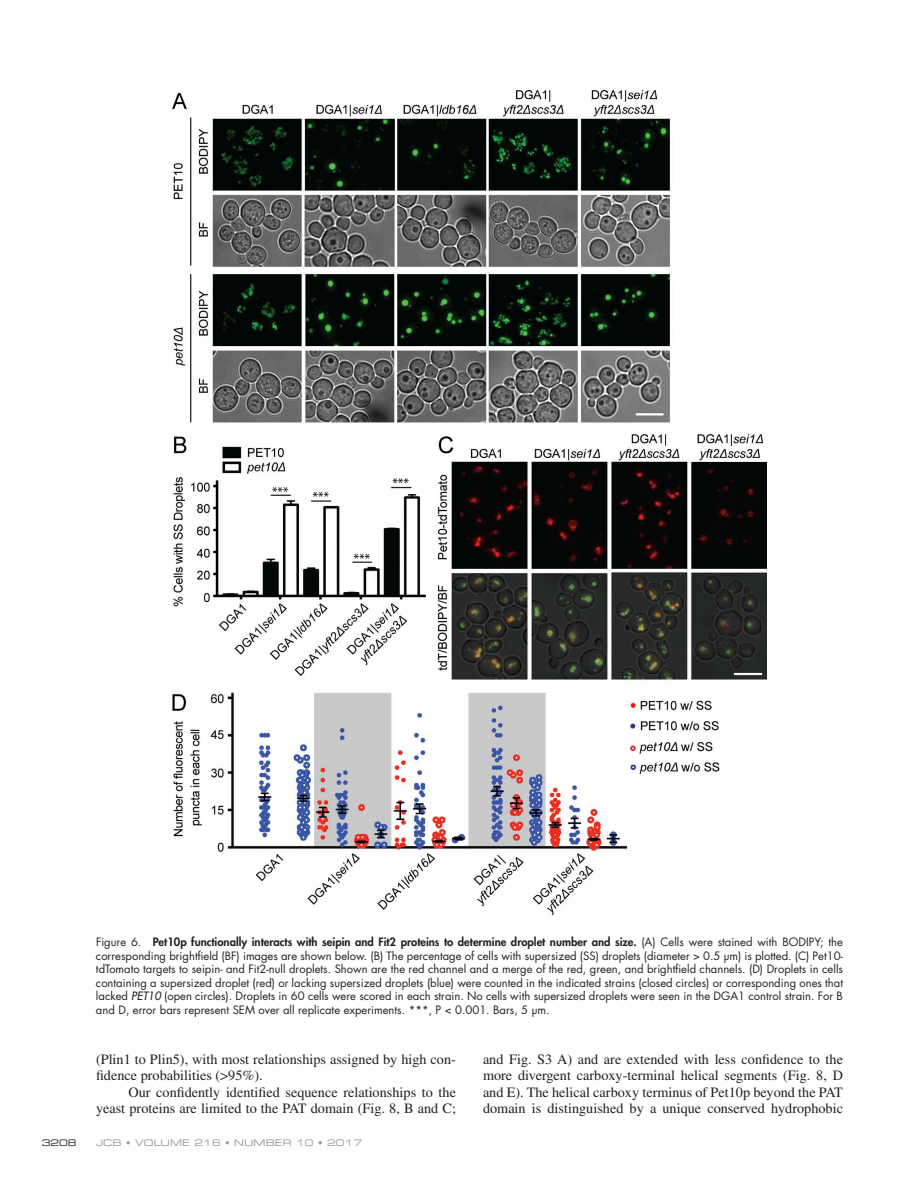
<style>
.page{position:relative;width:918px;height:1188px;background:#fff}
.page>*{position:absolute;margin:0;border:0;box-sizing:border-box;transform-origin:0 0}
.t1{font:14.25px/16.5px "Times LT Std";color:#231f20}
.t2{font:11.25px/13.5px "Futura Std";color:#231f20;text-align:justify}
.t3{font:9px "Eurostile LT Std Ex 2";letter-spacing:.01em;color:#949698}
.t4{font:9px "Eurostile LT Std Ex 2";color:#231f20}
.s1{font-weight:800}
.s2{font-weight:500;font-style:italic}
</style>
<div class="page">
<img style="left:173px;top:90px;width:593px;height:825px">
<p class="t2" style="left:96px;top:935px;width:749px">Figure 6. <span class="s1">Pet10p functionally interacts with seipin and Fit2 proteins to determine droplet number and size.</span> (A) Cells were stained with BODIPY; the corresponding brightfield (BF) images are shown below. (B) The percentage of cells with supersized (SS) droplets (diameter &gt; 0.5 µm) is plotted. (C) Pet10- tdTomato targets to seipin- and Fit2-null droplets. Shown are the red channel and a merge of the red, green, and brightfield channels. (D) Droplets in cells containing a supersized droplet (red) or lacking supersized droplets (blue) were counted in the indicated strains (closed circles) or corresponding ones that lacked <span class="s2">PET10</span> (open circles). Droplets in 60 cells were scored in each strain. No cells with supersized droplets were seen in the DGA1 control strain. For B and D, error bars represent SEM over all replicate experiments. ***, P &lt; 0.001. Bars, 5 µm.</p>
<p class="t1" style="left:96px;top:1050px;width:361px">(Plin1 to Plin5), with most relationships assigned by high con&shy;fidence probabilities (&gt;95%).</p>
<p class="t1" style="left:96px;top:1083px;width:362px;text-align:right">Our confidently identified sequence relationships to the yeast proteins are limited to the PAT domain (Fig. 8, B and C;</p>
<p class="t4" style="left:42px;top:1136px;width:36px">3208</p>
<p class="t3" style="left:96px;top:1136px;width:268px">JCB • VOLUME 216 • NUMBER 10 • 2017</p>
<p class="t1" style="left:483px;top:1050px;width:362px;text-align:justify">and Fig. S3 A) and are extended with less confidence to the more divergent carboxy-terminal helical segments (Fig. 8, D and E). The helical carboxy terminus of Pet10p beyond the PAT domain is distinguished by a unique conserved hydrophobic</p>
</div>
